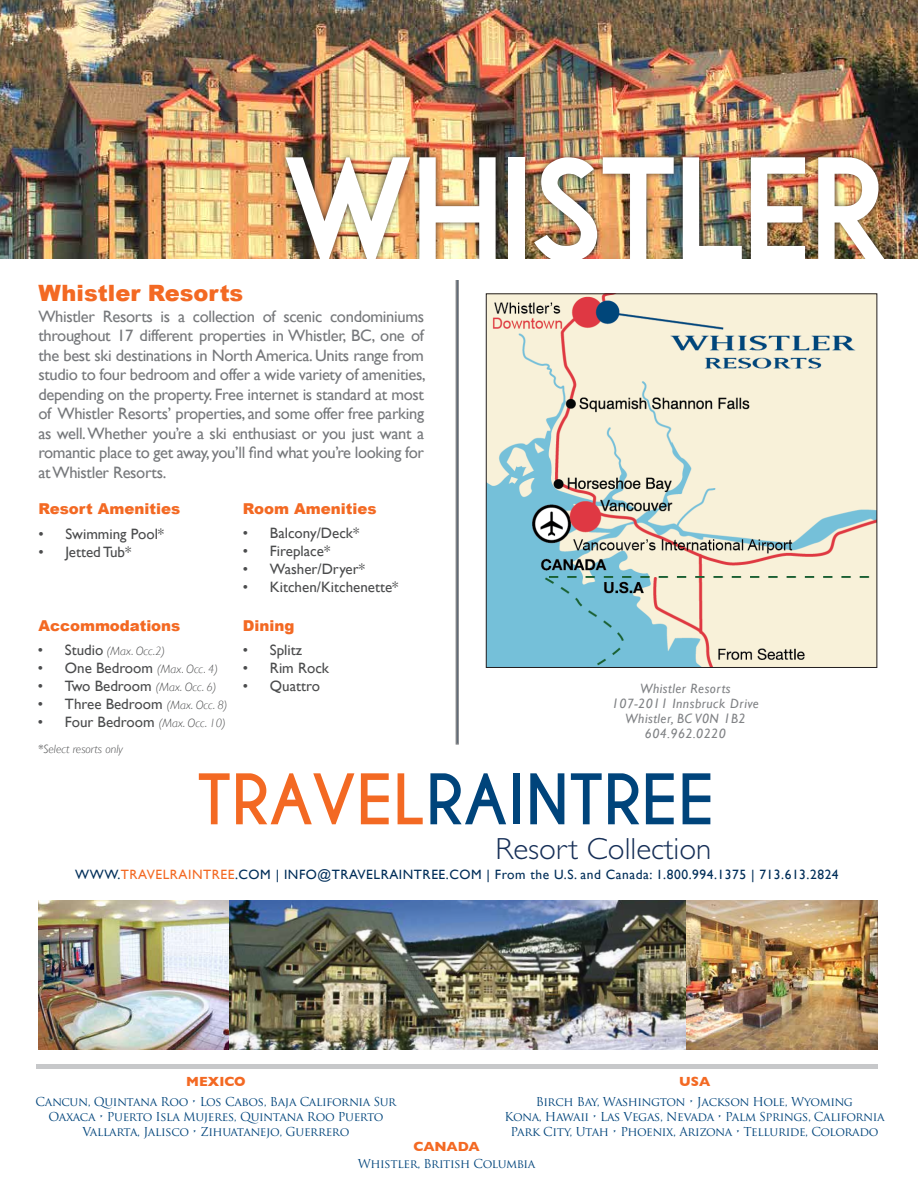
<style>
.page{position:relative;width:918px;height:1188px;background:#fff}
.page>*{position:absolute;margin:0;border:0;box-sizing:border-box;transform-origin:0 0}
.t1{font:700 105px "Libby";letter-spacing:-.07em;color:#fff}
.t2{font:300 30.6px "Gill Sans";color:#162f57}
.t3{font:900 22.5px "Arial";color:#f36923}
.t4{font:16.5px/19.5px "Gill Sans";letter-spacing:-.02em;color:#76787b;text-align:justify}
.t5{font:15px "Gill Sans";color:#4b4c4d}
.t6{font:900 15px "Arial";color:#f36923}
.t7{font:13.5px "Gill Sans";letter-spacing:.04em;color:#002e59}
.t8{font:italic 13.5px "Gill Sans";letter-spacing:.035em;color:#808285}
.t9{font:700 13.5px "Gill Sans";color:#f36923}
.t10{font:12px/15px "Trajan Pro";letter-spacing:-.03em;color:#00447b;text-align:center}
.t11{font:italic 300 12px "Gill Sans";color:#4b4c4d}
.s1{font-weight:400;font-style:normal;font-size:15px}
.s2{font-weight:300;font-style:italic;font-size:12px}
.s3{color:#f36923}
</style>
<div class="page">
<hr style="left:36px;top:1064px;width:842px;height:4px;background:#c7c8ca">
<div style="left:456px;top:278px;width:3px;height:467px;background:#002855;border:2px solid #808285"></div>
<svg style="left:199px;top:773px;width:31px;height:51px"></svg>
<svg style="left:236px;top:773px;width:118px;height:51px"></svg>
<svg style="left:361px;top:773px;width:28px;height:51px"></svg>
<svg style="left:398px;top:773px;width:25px;height:51px"></svg>
<svg style="left:430px;top:773px;width:76px;height:51px"></svg>
<div style="left:513px;top:773px;width:7px;height:51px;background:#00447b"></div>
<svg style="left:530px;top:773px;width:34px;height:51px"></svg>
<svg style="left:571px;top:773px;width:31px;height:51px"></svg>
<svg style="left:608px;top:773px;width:31px;height:51px"></svg>
<svg style="left:646px;top:773px;width:28px;height:51px"></svg>
<svg style="left:683px;top:773px;width:27px;height:51px"></svg>
<img style="left:0;top:0;width:918px;height:259px">
<div style="left:280px;top:151px;width:612px;height:117px;background:#231f20;opacity:.81"></div>
<img style="left:488px;top:296px;width:387px;height:370px">
<div style="left:486px;top:294px;width:391px;height:374px;border:1px solid #231f20"></div>
<img style="left:38px;top:900px;width:840px;height:149px">
<div style="left:0;top:259px;width:918px;height:21px;background:#fff"></div>
<p class="t1" style="left:279px;top:149px;width:609px">WH ISTLER</p>
<p class="t3" style="left:38px;top:276px;width:207px">Whistler Resorts</p>
<p class="t4" style="left:38px;top:306px;width:389px">Whistler Resorts is a collection of scenic condominiums throughout 17 different properties in Whistler, BC, one of the best ski destinations in North America. Units range from studio to four bedroom and offer a wide variety of amenities, depending on the property. Free internet is standard at most of Whistler Resorts’ properties, and some offer free parking as well. Whether you’re a ski enthusiast or you just want a romantic place to get away, you’ll find what you’re looking for at Whistler Resorts.</p>
<p class="t6" style="left:38px;top:498px;width:144px">Resort Amenities</p>
<p class="t6" style="left:243px;top:498px;width:135px">Room Amenities</p>
<p class="t5" style="left:38px;top:525px;width:127px">• Swimming Pool*</p>
<p class="t5" style="left:38px;top:543px;width:94px">• Jetted Tub*</p>
<p class="t5" style="left:243px;top:524px;width:118px">• Balcony/Deck*</p>
<p class="t5" style="left:243px;top:542px;width:89px">• Fireplace*</p>
<p class="t5" style="left:243px;top:560px;width:124px">• Washer/Dryer*</p>
<p class="t5" style="left:243px;top:578px;width:157px">• Kitchen/Kitchenette*</p>
<p class="t6" style="left:38px;top:615px;width:144px">Accommodations</p>
<p class="t6" style="left:243px;top:615px;width:53px">Dining</p>
<p class="t5" style="left:243px;top:642px;width:61px">• Splitz</p>
<p class="t5" style="left:243px;top:660px;width:88px">• Rim Rock</p>
<p class="t5" style="left:243px;top:678px;width:79px">• Quattro</p>
<p class="t11" style="left:38px;top:645px;width:129px"><span class="s1">• Studio</span> (Max. Occ.2)</p>
<p class="t5" style="left:38px;top:660px;width:182px">• One Bedroom <span class="s2">(Max. Occ. 4)</span></p>
<p class="t5" style="left:38px;top:678px;width:180px">• Two Bedroom <span class="s2">(Max. Occ. 6)</span></p>
<p class="t5" style="left:38px;top:696px;width:191px">• Three Bedroom <span class="s2">(Max. Occ. 8)</span></p>
<p class="t5" style="left:38px;top:714px;width:189px">• Four Bedroom <span class="s2">(Max. Occ. 10)</span></p>
<p class="t11" style="left:38px;top:742px;width:87px">*Select resorts only</p>
<p class="t8" style="left:640px;top:681px;width:92px">Whistler Resorts</p>
<p class="t8" style="left:612px;top:696px;width:149px">107-2011 Innsbruck Drive</p>
<p class="t8" style="left:625px;top:711px;width:122px">Whistler, BC V0N 1B2</p>
<p class="t8" style="left:645px;top:726px;width:82px">604.962.0220</p>
<h2 class="t2" style="left:496px;top:831px;width:217px">Resort Collection</h2>
<p class="t7" style="left:75px;top:866px;width:765px">WWW.<span class="s3">TRAVELRAINTREE</span>.COM | INFO@TRAVELRAINTREE.COM | From the U.S. and Canada: 1.800.994.1375 | 713.613.2824</p>
<p class="t9" style="left:186px;top:1074px;width:61px">MEXICO</p>
<p class="t9" style="left:679px;top:1074px;width:33px">USA</p>
<p class="t10" style="left:36px;top:1094px;width:362px">Cancun, Quintana Roo • Los Cabos, Baja California Sur<br>Oaxaca • Puerto Isla Mujeres, Quintana Roo Puerto<br>Vallarta, Jalisco • Zihuatanejo, Guerrero</p>
<p class="t10" style="left:504px;top:1094px;width:382px">Birch Bay, Washington • Jackson Hole, Wyoming<br>Kona, Hawaii • Las Vegas, Nevada • Palm Springs, California<br>Park City, Utah • Phoenix, Arizona • Telluride, Colorado</p>
<p class="t10" style="left:358px;top:1157px;width:179px">Whistler, British Columbia</p>
<p class="t9" style="left:413px;top:1139px;width:68px">CANADA</p>
</div>
